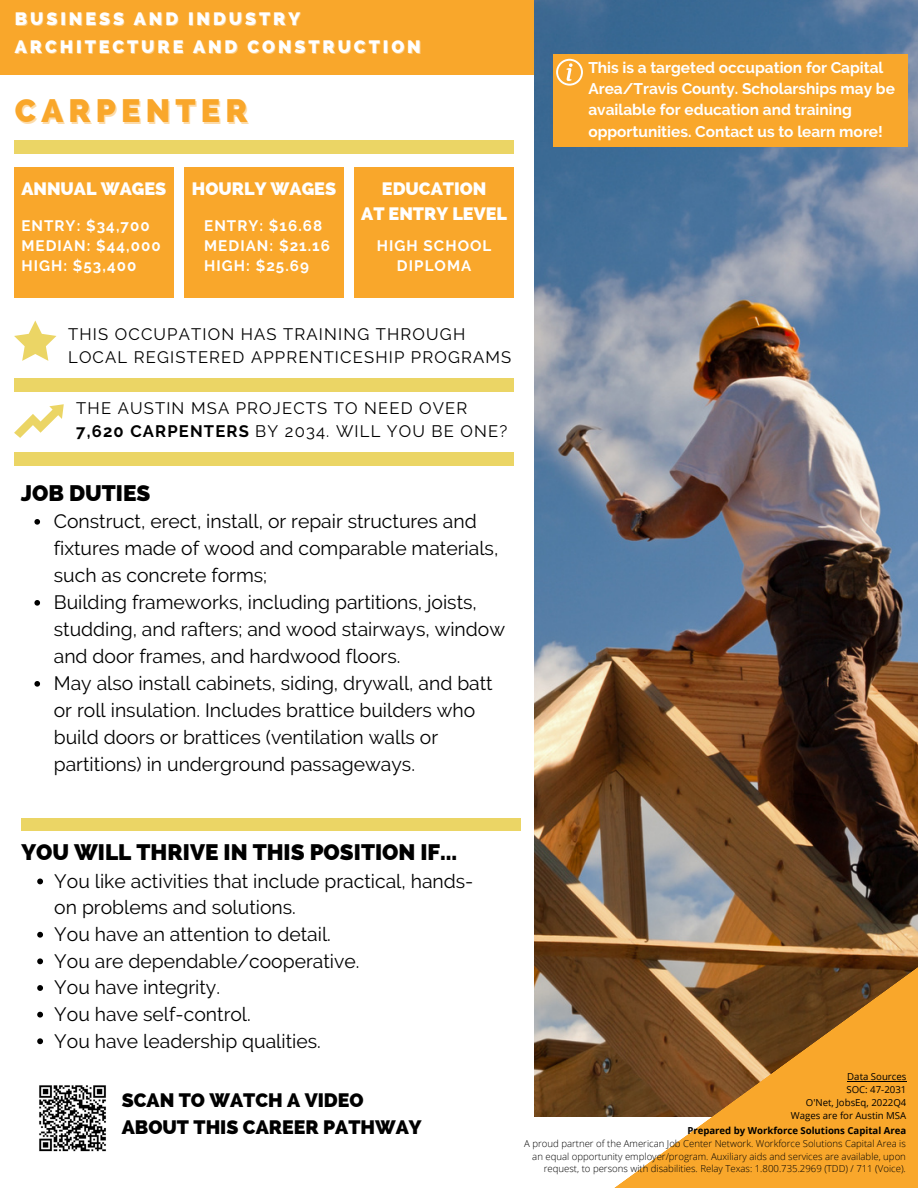
<style>
.page{position:relative;width:918px;height:1188px;background:#fff}
.page>*{position:absolute;margin:0;border:0;box-sizing:border-box;transform-origin:0 0}
.t1{font:800 32.55px "Raleway";letter-spacing:.16em;color:#f9a72b}
.t2{font:800 22.5px "Raleway";color:#000}
.t3{font:800 19.5px/27px "Raleway";color:#000}
.t4{font:19.35px/27px "Raleway";color:#000}
.t5{font:800 18px "Raleway";letter-spacing:.16em;color:#fff}
.t6{font:800 18px/24.8px "Raleway";color:#fff;text-align:center}
.t7{font:16.65px/22.5px "Raleway";letter-spacing:.07em;color:#000}
.t8{font:700 15.45px/21.3px "Raleway";color:#fff}
.t9{font:700 15.15px/20.2px "Raleway";letter-spacing:.07em;color:#fff}
.t10{font:300 9.6px/12.8px "Open Sans";color:#000;text-align:right}
.t11{font:9.6px "Open Sans";color:#000}
.t12{font:700 9.6px "Open Sans";color:#000}
.s1{font-weight:700}
</style>
<div class="page">
<div style="left:14px;top:167px;width:159px;height:131px;background:#f9a72b"></div>
<div style="left:14px;top:379px;width:500px;height:12px;background:#ebd565"></div>
<div style="left:14px;top:141px;width:500px;height:12px;background:#ebd565"></div>
<img style="left:534px;top:0;width:384px;height:943px">
<svg style="left:534px;top:943px;width:384px;height:245px;background:#b28041"></svg>
<div style="left:21px;top:818px;width:499px;height:13px;background:#ebd565"></div>
<div style="left:0;top:0;width:534px;height:75px;background:#f9a72b"></div>
<div style="left:14px;top:453px;width:500px;height:12px;background:#ebd565"></div>
<div style="left:355px;top:167px;width:159px;height:131px;background:#f9a72b"></div>
<div style="left:185px;top:167px;width:159px;height:131px;background:#f9a72b"></div>
<svg style="left:14px;top:404px;width:50px;height:34px"></svg>
<svg style="left:14px;top:321px;width:42px;height:40px"></svg>
<img style="left:39px;top:1085px;width:67px;height:67px">
<svg style="left:34px;top:519px;width:6px;height:6px"></svg>
<svg style="left:34px;top:600px;width:6px;height:6px"></svg>
<svg style="left:34px;top:681px;width:6px;height:6px"></svg>
<svg style="left:37px;top:879px;width:6px;height:5px"></svg>
<svg style="left:37px;top:932px;width:6px;height:6px"></svg>
<svg style="left:37px;top:958px;width:6px;height:6px"></svg>
<svg style="left:37px;top:985px;width:6px;height:6px"></svg>
<svg style="left:37px;top:1012px;width:6px;height:6px"></svg>
<svg style="left:37px;top:1038px;width:6px;height:6px"></svg>
<hr style="left:847px;top:1081px;width:59px;height:1px;background:#000">
<div style="left:553px;top:54px;width:354px;height:93px;background:#f9a72b"></div>
<svg style="left:556px;top:59px;width:27px;height:27px"></svg>
<h6 class="t5" style="left:15px;top:8px;width:287px">BUSINESS AND INDUSTRY</h6>
<p class="t5" style="left:15px;top:36px;width:408px">ARCHITECTURE AND CONSTRUCTION</p>
<p class="t1" style="left:15px;top:92px;width:234px">CARPENTER</p>
<p class="t6" style="left:21px;top:176px;width:146px">ANNUAL WAGES</p>
<h6 class="t9" style="left:21px;top:216px;width:141px">ENTRY: $34,700<br>MEDIAN: $44,000<br>HIGH: $53,400</h6>
<h2 class="t6" style="left:192px;top:176px;width:146px">HOURLY WAGES</h2>
<p class="t9" style="left:204px;top:216px;width:127px">ENTRY: $16.68<br>MEDIAN: $21.16<br>HIGH: $25.69</p>
<p class="t6" style="left:361px;top:176px;width:147px">EDUCATION<br>AT ENTRY LEVEL</p>
<p class="t9" style="left:377px;top:236px;width:116px;text-align:center">HIGH SCHOOL<br>DIPLOMA</p>
<p class="t7" style="left:68px;top:323px;width:445px">THIS OCCUPATION HAS TRAINING THROUGH<br>LOCAL REGISTERED APPRENTICESHIP PROGRAMS</p>
<p class="t7" style="left:76px;top:397px;width:433px">THE AUSTIN MSA PROJECTS TO NEED OVER<br><span class="s1">7,620 CARPENTERS</span> BY 2034. WILL YOU BE ONE?</p>
<h3 class="t2" style="left:21px;top:480px;width:131px">JOB DUTIES</h3>
<p class="t4" style="left:54px;top:508px;width:446px">Construct, erect, install, or repair structures and fixtures made of wood and comparable materials, such as concrete forms;</p>
<p class="t4" style="left:54px;top:589px;width:453px">Building frameworks, including partitions, joists, studding, and rafters; and wood stairways, window and door frames, and hardwood floors.</p>
<h1 class="t4" style="left:54px;top:670px;width:440px">May also install cabinets, siding, drywall, and batt or roll insulation. Includes brattice builders who build doors or brattices (ventilation walls or partitions) in underground passageways.</h1>
<p class="t8" style="left:588px;top:57px;width:308px">This is a targeted occupation for Capital Area/Travis County. Scholarships may be available for education and training opportunities. Contact us to learn more!</p>
<p class="t2" style="left:21px;top:839px;width:437px">YOU WILL THRIVE IN THIS POSITION IF...</p>
<h3 class="t4" style="left:54px;top:868px;width:421px">You like activities that include practical, hands&shy;on problems and solutions.</h3>
<h5 class="t4" style="left:54px;top:921px;width:278px">You have an attention to detail.</h5>
<h3 class="t4" style="left:54px;top:947px;width:307px">You are dependable/cooperative.</h3>
<h5 class="t4" style="left:54px;top:974px;width:167px">You have integrity.</h5>
<h3 class="t4" style="left:54px;top:1001px;width:198px">You have self-control.</h3>
<h5 class="t4" style="left:54px;top:1027px;width:268px">You have leadership qualities.</h5>
<p class="t3" style="left:122px;top:1086px;width:301px">SCAN TO WATCH A VIDEO<br>ABOUT THIS CAREER PATHWAY</p>
<p class="t11" style="left:847px;top:1070px;width:61px">Data Sources</p>
<p class="t11" style="left:846px;top:1083px;width:61px">SOC: 47-2031</p>
<h2 class="t11" style="left:806px;top:1096px;width:102px">O'Net, JobsEq, 2022Q4</h2>
<p class="t11" style="left:791px;top:1108px;width:117px">Wages are for Austin MSA</p>
<p class="t12" style="left:687px;top:1124px;width:220px">Prepared by Workforce Solutions Capital Area</p>
<p class="t10" style="left:524px;top:1137px;width:383px">A proud partner of the American Job Center Network. Workforce Solutions Capital Area is an equal opportunity employer/program. Auxiliary aids and services are available, upon request, to persons with disabilities. Relay Texas: 1.800.735.2969 (TDD) / 711 (Voice).</p>
</div>
